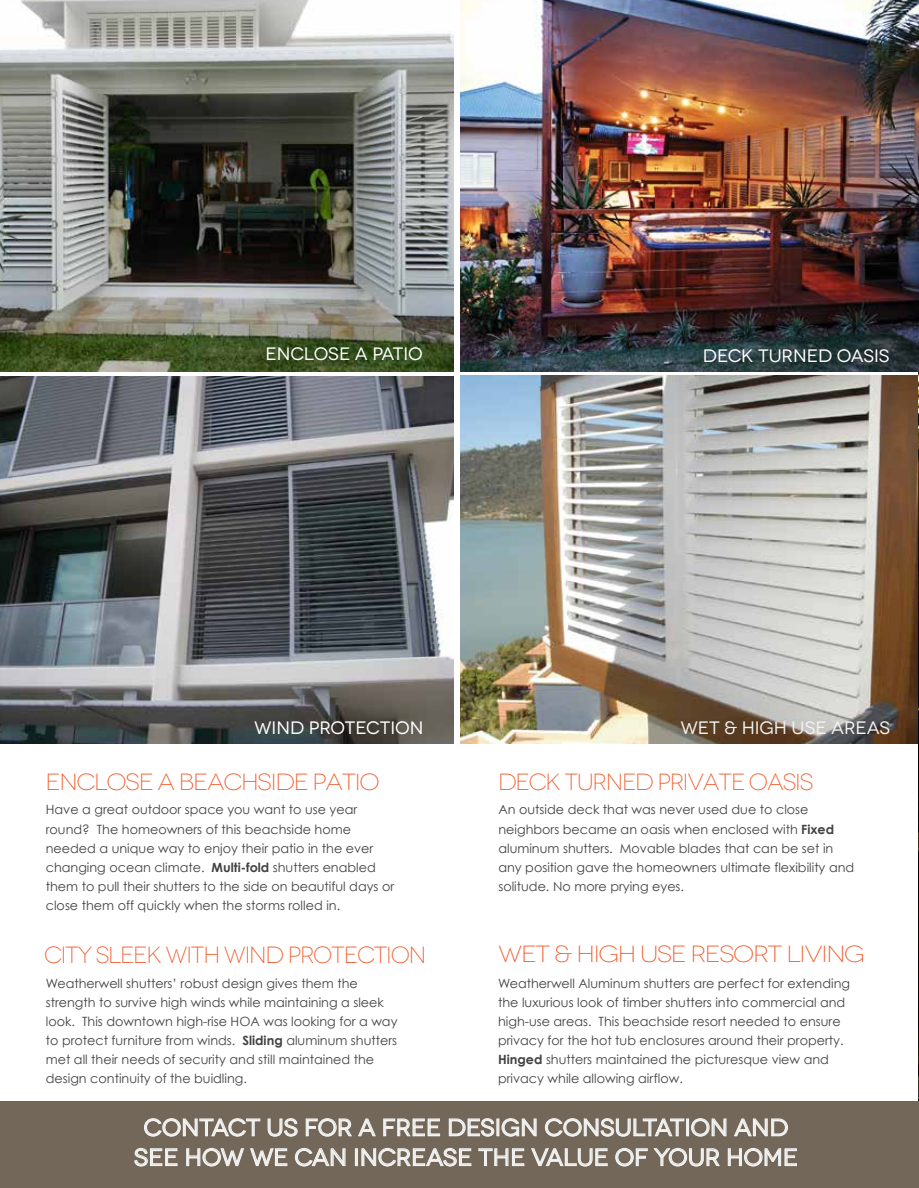
<style>
.page{position:relative;width:919px;height:1188px;background:#fff}
.page>*{position:absolute;margin:0;border:0;box-sizing:border-box;transform-origin:0 0}
.t1{font:24px/29.7px "Novecentowide";letter-spacing:-.005em;color:#f2f3f2;text-align:center}
.t2{font:300 23.4px "Novecentowide";letter-spacing:-.05em;color:#f15b2b}
.t3{font:300 23.4px "Novecentowide";letter-spacing:-.05em;color:#f15b2b;scale:1.1 1}
.t4{font:300 23.4px "Novecentowide";letter-spacing:-.05em;color:#f15b2b;scale:1.05 1}
.t5{font:18px "Novecentowide";letter-spacing:-.005em;color:#fff}
.t6{font:18px "Novecentowide";color:#f2f3f2}
.t7{font:12.75px/19.2px "Century Gothic";color:#424143}
.s1{font-weight:700}
</style>
<div class="page">
<img style="left:460px;top:376px;width:458px;height:368px">
<img style="left:918px;top:0;width:1px;height:1188px">
<img style="left:460px;top:0;width:458px;height:371px">
<img style="left:0;top:0;width:454px;height:371px">
<img style="left:0;top:376px;width:454px;height:368px">
<div style="left:0;top:1102px;width:918px;height:86px;background:#736759"></div>
<svg style="left:144px;top:1118px;width:117px;height:19px"></svg>
<svg style="left:267px;top:1118px;width:31px;height:19px"></svg>
<svg style="left:305px;top:1118px;width:71px;height:19px"></svg>
<svg style="left:383px;top:1118px;width:57px;height:19px"></svg>
<svg style="left:448px;top:1118px;width:47px;height:19px"></svg>
<div style="left:496px;top:1118px;width:3px;height:18px;border:1px solid #f2f3f2"></div>
<svg style="left:501px;top:1118px;width:36px;height:19px"></svg>
<svg style="left:544px;top:1118px;width:140px;height:19px"></svg>
<div style="left:686px;top:1118px;width:3px;height:18px;border:1px solid #f2f3f2"></div>
<svg style="left:691px;top:1118px;width:36px;height:19px"></svg>
<svg style="left:734px;top:1118px;width:54px;height:19px"></svg>
<svg style="left:134px;top:1147px;width:44px;height:20px"></svg>
<svg style="left:186px;top:1147px;width:102px;height:20px"></svg>
<svg style="left:294px;top:1147px;width:52px;height:20px"></svg>
<div style="left:355px;top:1148px;width:3px;height:18px;border:1px solid #f2f3f2"></div>
<svg style="left:361px;top:1147px;width:111px;height:20px"></svg>
<svg style="left:478px;top:1148px;width:130px;height:19px"></svg>
<svg style="left:615px;top:1147px;width:105px;height:20px"></svg>
<svg style="left:727px;top:1147px;width:70px;height:20px"></svg>
<h3 class="t5" style="left:265px;top:343px;width:159px">ENCLOSE A PATIO</h3>
<h3 class="t5" style="left:702px;top:345px;width:188px">DECK TURNED OASIS</h3>
<h3 class="t5" style="left:254px;top:717px;width:171px">WIND PROTECTION</h3>
<h3 class="t6" style="left:680px;top:717px;width:211px">WET &amp; HIGH USE AREAS</h3>
<h2 class="t4" style="left:46px;top:769px;width:320px">ENCLOSE A BEACHSIDE PATIO</h2>
<h2 class="t2" style="left:498px;top:768px;width:317px">DECK TURNED PRIVATE OASIS</h2>
<p class="t7" style="left:46px;top:800px;width:350px">Have a great outdoor space you want to use year round? The homeowners of this beachside home needed a unique way to enjoy their patio in the ever changing ocean climate. <span class="s1">Multi-fold</span> shutters enabled them to pull their shutters to the side on beautiful days or close them off quickly when the storms rolled in.</p>
<p class="t7" style="left:498px;top:800px;width:357px">An outside deck that was never used due to close neighbors became an oasis when enclosed with <span class="s1">Fixed </span>aluminum shutters. Movable blades that can be set in any position gave the homeowners ultimate flexibility and solitude. No more prying eyes.</p>
<h2 class="t2" style="left:44px;top:941px;width:384px">CITY SLEEK WITH WIND PROTECTION</h2>
<h2 class="t3" style="left:498px;top:940px;width:335px">WET &amp; HIGH USE RESORT LIVING</h2>
<p class="t7" style="left:46px;top:973px;width:353px">Weatherwell shutters’ robust design gives them the strength to survive high winds while maintaining a sleek look. This downtown high-rise HOA was looking for a way to protect furniture from winds. <span class="s1">Sliding</span> aluminum shutters met all their needs of security and still maintained the design continuity of the buidling.</p>
<p class="t7" style="left:498px;top:973px;width:353px">Weatherwell Aluminum shutters are perfect for extending the luxurious look of timber shutters into commercial and high-use areas. This beachside resort needed to ensure privacy for the hot tub enclosures around their property.<br><span class="s1">Hinged</span> shutters maintained the picturesque view and privacy while allowing airflow.</p>
<h1 class="t1" style="left:134px;top:1113px;width:665px">CONTACT US FOR A FREE DESIGN CONSULTATION AND<br>SEE HOW WE CAN INCREASE THE VALUE OF YOUR HOME</h1>
</div>
